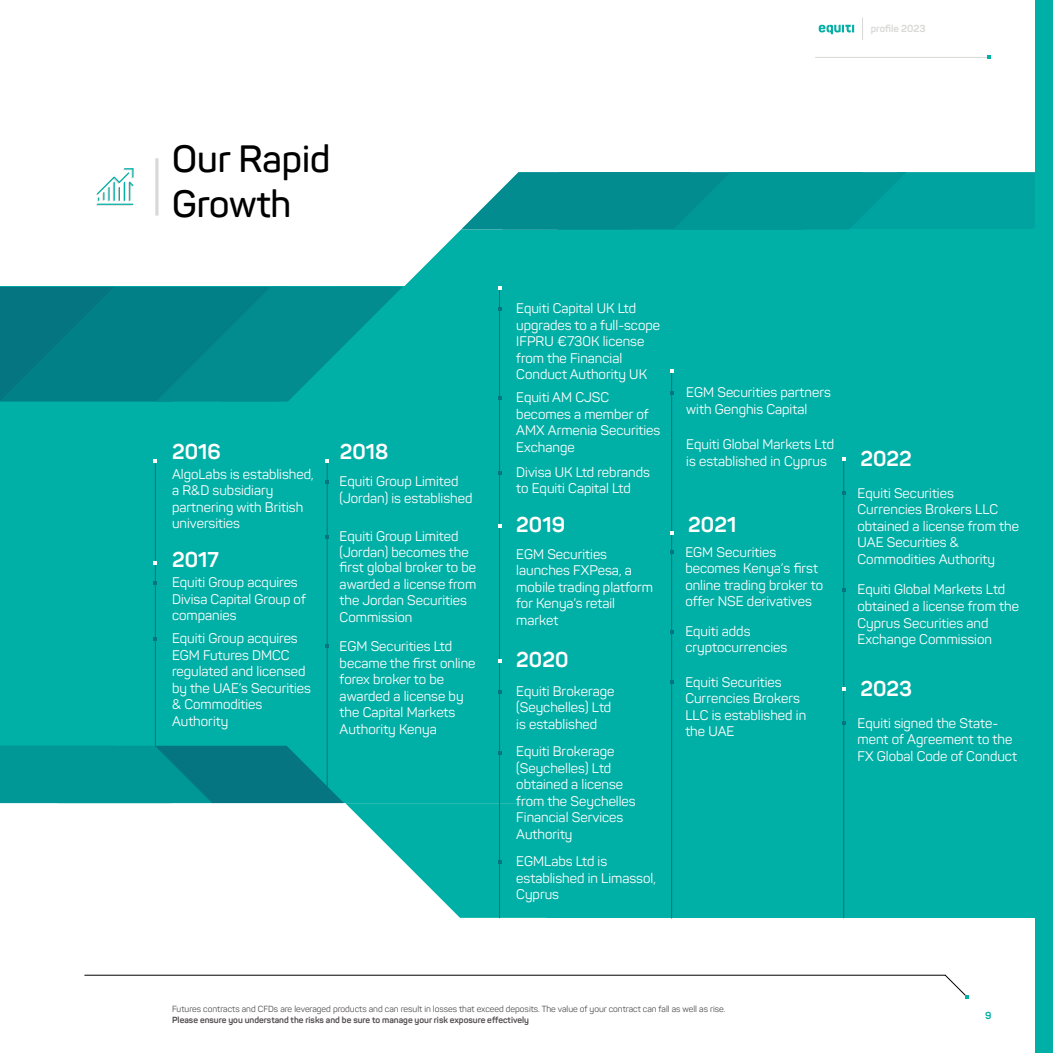
<style>
.page{position:relative;width:1053px;height:1053px;background:#fff}
.page>*{position:absolute;margin:0;border:0;box-sizing:border-box;transform-origin:0 0}
.t1{font:600 37.5px/45px "Panton";color:#000}
.t2{font:700 21.12px "Panton";color:#fff}
.t3{font:13.75px/16.5px "Panton";color:#fff}
.t4{font:700 10px "Panton";color:#d8d8d7}
.t5{font:700 10px "Panton";color:#00afa5}
.t6{font:8.75px "Panton";color:#504c4d}
.t7{font:700 8.75px "Panton";color:#504c4d}
</style>
<div class="page">
<svg style="left:345px;top:803px;width:201px;height:114px;fill:#00afa5"></svg>
<div style="left:546px;top:799px;width:506px;height:118px;background:#00afa5"></div>
<hr style="left:155px;top:158px;width:3px;height:57px;background:#d8d8d7">
<div style="left:0;top:287px;width:1052px;height:516px;background:#00afa5"></div>
<hr style="left:843px;top:459px;width:1px;height:458px;background:#047581">
<hr style="left:155px;top:460px;width:1px;height:285px;background:#047581">
<hr style="left:327px;top:460px;width:1px;height:326px;background:#047581">
<svg style="left:325px;top:459px;width:4px;height:3px"></svg>
<hr style="left:499px;top:288px;width:1px;height:629px;background:#047581">
<svg style="left:0;top:745px;width:344px;height:58px;background:#018c8f"></svg>
<div style="left:1035px;top:0;width:17px;height:1052px;background:#00afa5"></div>
<hr style="left:85px;top:974px;width:860px;height:1px;background:#000">
<svg style="left:944px;top:974px;width:24px;height:24px"></svg>
<hr style="left:671px;top:371px;width:1px;height:547px;background:#047581">
<svg style="left:0;top:168px;width:1035px;height:233px"></svg>
<hr style="left:815px;top:57px;width:172px;height:1px;background:#d8d8d7">
<svg style="left:862px;top:18px;width:1px;height:22px"></svg>
<svg style="left:818px;top:25px;width:36px;height:9px"></svg>
<svg style="left:670px;top:531px;width:3px;height:4px"></svg>
<h1 class="t1" style="left:172px;top:136px;width:160px">Our Rapid<br>Growth</h1>
<p class="t4" style="left:870px;top:23px;width:56px">profile 2023</p>
<p class="t3" style="left:516px;top:300px;width:145px">Equiti Capital UK Ltd upgrades to a full-scope<br>IFPRU €730K license from the Financial<br>Conduct Authority UK</p>
<p class="t3" style="left:516px;top:389px;width:145px">Equiti AM CJSC becomes a member of<br>AMX Armenia Securities<br>Exchange</p>
<p class="t3" style="left:516px;top:464px;width:135px">Divisa UK Ltd rebrands to Equiti Capital Ltd</p>
<p class="t3" style="left:686px;top:384px;width:146px">EGM Securities partners with Genghis Capital</p>
<p class="t3" style="left:686px;top:436px;width:149px">Equiti Global Markets Ltd is established in Cyprus</p>
<h2 class="t2" style="left:172px;top:438px;width:50px">2016</h2>
<h2 class="t2" style="left:860px;top:445px;width:53px">2022</h2>
<p class="t3" style="left:857px;top:484px;width:163px">Equiti Securities<br>Currencies Brokers LLC obtained a license from the<br>UAE Securities &amp;<br>Commodities Authority</p>
<h2 class="t2" style="left:340px;top:438px;width:50px">2018</h2>
<p class="t3" style="left:339px;top:473px;width:134px">Equiti Group Limited (Jordan) is established</p>
<p class="t3" style="left:172px;top:465px;width:143px">AlgoLabs is established, a R&amp;D subsidiary partnering with British universities</p>
<h2 class="t2" style="left:688px;top:511px;width:50px">2021</h2>
<p class="t3" style="left:685px;top:543px;width:139px">EGM Securities becomes Kenya’s first online trading broker to offer NSE derivatives</p>
<h2 class="t2" style="left:516px;top:511px;width:50px">2019</h2>
<p class="t3" style="left:339px;top:528px;width:120px">Equiti Group Limited</p>
<p class="t3" style="left:339px;top:559px;width:138px">first global broker to be awarded a license from the Jordan Securities<br>Commission</p>
<p class="t3" style="left:339px;top:544px;width:131px">(Jordan) becomes the</p>
<p class="t3" style="left:516px;top:545px;width:138px">EGM Securities launches FXPesa, a mobile trading platform for Kenya’s retail market</p>
<h2 class="t2" style="left:172px;top:546px;width:48px">2017</h2>
<p class="t3" style="left:172px;top:574px;width:135px">Equiti Group acquires<br>Divisa Capital Group of companies</p>
<p class="t3" style="left:172px;top:630px;width:140px">Equiti Group acquires<br>EGM Futures DMCC regulated and licensed by the UAE’s Securities &amp; Commodities<br>Authority</p>
<p class="t3" style="left:857px;top:581px;width:163px">Equiti Global Markets Ltd obtained a license from the<br>Cyprus Securities and<br>Exchange Commission</p>
<p class="t3" style="left:685px;top:622px;width:103px">Equiti adds cryptocurrencies</p>
<p class="t3" style="left:339px;top:638px;width:137px">EGM Securities Ltd became the first online forex broker to be awarded a license by the Capital Markets<br>Authority Kenya</p>
<h2 class="t2" style="left:516px;top:646px;width:54px">2020</h2>
<p class="t3" style="left:685px;top:673px;width:122px">Equiti Securities<br>Currencies Brokers<br>LLC is established in the UAE</p>
<h2 class="t2" style="left:860px;top:675px;width:53px">2023</h2>
<p class="t3" style="left:857px;top:714px;width:161px">Equiti signed the State&shy;ment of Agreement to the<br>FX Global Code of Conduct</p>
<p class="t3" style="left:516px;top:682px;width:100px">Equiti Brokerage (Seychelles) Ltd is established</p>
<p class="t3" style="left:516px;top:743px;width:108px">Equiti Brokerage (Seychelles) Ltd obtained a license</p>
<p class="t3" style="left:516px;top:792px;width:121px">from the Seychelles<br>Financial Services<br>Authority</p>
<p class="t3" style="left:516px;top:852px;width:141px">EGMLabs Ltd is established in Limassol,<br>Cyprus</p>
<p class="t6" style="left:172px;top:1003px;width:555px">Futures contracts and CFDs are leveraged products and can result in losses that exceed deposits. The value of your contract can fall as well as rise.</p>
<p class="t7" style="left:172px;top:1013px;width:358px">Please ensure you understand the risks and be sure to manage your risk exposure effectively</p>
<p class="t5" style="left:985px;top:1009px;width:8px">9</p>
</div>
